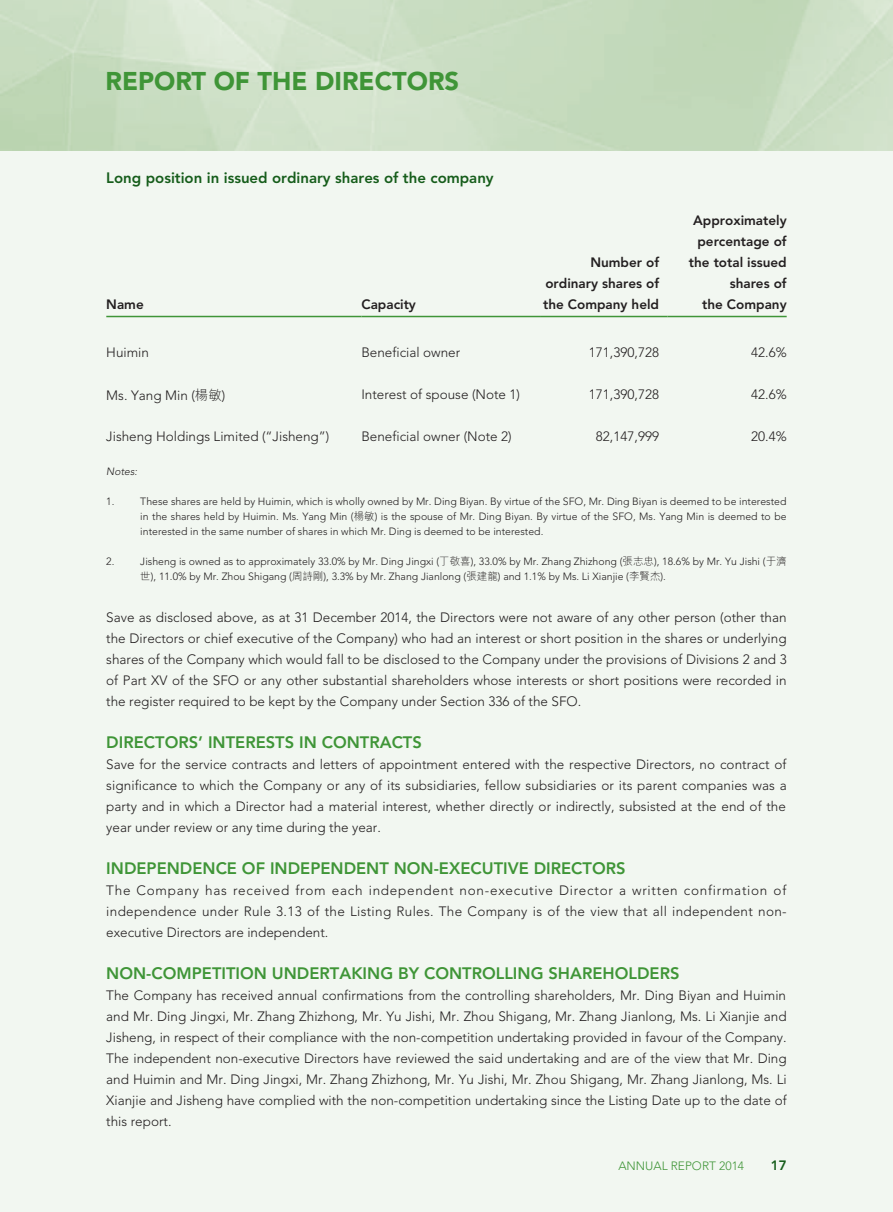
<style>
.page{position:relative;width:893px;height:1212px;background:#fff}
.page>*{position:absolute;margin:0;border:0;box-sizing:border-box;transform-origin:0 0}
.t1{font:900 25.5px "Avenir LT Std";color:#3f9537}
._01_H1{font:800 16.5px "Avenir LT Std";color:#3f9537}
._02_H2{font:800 15px "Avenir LT Std";color:#165d1b}
._00_txt{font:300 13.5px/21px "Avenir LT Std";color:#231f20;text-align:justify}
._50_Table_txt{font:300 13.5px "Avenir LT Std";color:#231f20}
._50_Table_txt-2{font:800 13.5px "Avenir LT Std";color:#231f20}
.t2{font:800 13.5px "Avenir LT Std";color:#165d1b}
.t3{font:300 12px "Avenir LT Std";color:#3f9537}
._06_Notes{font:300 10.5px/15px "Avenir LT Std";color:#231f20;text-align:justify}
._06_Notes-2{font:italic 300 10.5px "Avenir LT Std";color:#231f20}
.s1{font-family:"M Hei HK"}
</style>
<div class="page">
<div style="left:0;top:151px;width:893px;height:1061px;background:#f2f7f1"></div>
<hr style="left:106px;top:316px;width:255px;height:1px;background:#3f9537">
<hr style="left:361px;top:316px;width:179px;height:1px;background:#3f9537">
<hr style="left:540px;top:316px;width:128px;height:1px;background:#3f9537">
<hr style="left:668px;top:316px;width:119px;height:1px;background:#3f9537">
<h1 class="t1" style="left:106px;top:66px;width:355px">REPORT OF THE DIRECTORS</h1>
<p class="_02_H2" style="left:106px;top:168px;width:389px">Long position in issued ordinary shares of the company</p>
<p class="_50_Table_txt-2" style="left:106px;top:296px;width:39px">Name</p>
<p class="_50_Table_txt-2" style="left:361px;top:296px;width:56px">Capacity</p>
<p class="_50_Table_txt-2" style="left:590px;top:254px;width:70px">Number of</p>
<p class="_50_Table_txt-2" style="left:545px;top:275px;width:115px">ordinary shares of</p>
<p class="_50_Table_txt-2" style="left:543px;top:296px;width:117px">the Company held</p>
<p class="_50_Table_txt-2" style="left:693px;top:212px;width:95px">Approximately</p>
<p class="_50_Table_txt-2" style="left:697px;top:233px;width:91px">percentage of</p>
<p class="_50_Table_txt-2" style="left:689px;top:254px;width:99px">the total issued</p>
<p class="_50_Table_txt-2" style="left:730px;top:275px;width:58px">shares of</p>
<p class="_50_Table_txt-2" style="left:702px;top:296px;width:86px">the Company</p>
<p class="_50_Table_txt" style="left:106px;top:344px;width:44px">Huimin</p>
<p class="_50_Table_txt" style="left:361px;top:344px;width:100px">Beneficial owner</p>
<p class="_50_Table_txt" style="left:589px;top:344px;width:72px">171,390,728</p>
<p class="_50_Table_txt" style="left:751px;top:344px;width:37px">42.6%</p>
<p class="_50_Table_txt" style="left:106px;top:387px;width:121px">Ms. Yang Min (<span class="s1">楊敏</span>)</p>
<p class="_50_Table_txt" style="left:361px;top:386px;width:160px">Interest of spouse (Note 1)</p>
<p class="_50_Table_txt" style="left:589px;top:386px;width:72px">171,390,728</p>
<p class="_50_Table_txt" style="left:751px;top:386px;width:37px">42.6%</p>
<p class="_50_Table_txt" style="left:106px;top:428px;width:225px">Jisheng Holdings Limited (“Jisheng”)</p>
<p class="_50_Table_txt" style="left:361px;top:428px;width:152px">Beneficial owner (Note 2)</p>
<p class="_50_Table_txt" style="left:596px;top:428px;width:65px">82,147,999</p>
<p class="_50_Table_txt" style="left:751px;top:428px;width:37px">20.4%</p>
<p class="_06_Notes-2" style="left:106px;top:465px;width:32px">Notes:</p>
<p class="_06_Notes" style="left:106px;top:494px;width:10px">1.</p>
<p class="_06_Notes" style="left:140px;top:494px;width:648px">These shares are held by Huimin, which is wholly owned by Mr. Ding Biyan. By virtue of the SFO, Mr. Ding Biyan is deemed to be interested in the shares held by Huimin. Ms. Yang Min (<span class="s1">楊敏</span>) is the spouse of Mr. Ding Biyan. By virtue of the SFO, Ms. Yang Min is deemed to be interested in the same number of shares in which Mr. Ding is deemed to be interested.</p>
<p class="_06_Notes" style="left:106px;top:554px;width:10px">2.</p>
<p class="_06_Notes" style="left:140px;top:554px;width:648px">Jisheng is owned as to approximately 33.0% by Mr. Ding Jingxi (<span class="s1">丁敬喜</span>), 33.0% by Mr. Zhang Zhizhong (<span class="s1">張志忠</span>), 18.6% by Mr. Yu Jishi (<span class="s1">于濟世</span>), 11.0% by Mr. Zhou Shigang (<span class="s1">周詩剛</span>), 3.3% by Mr. Zhang Jianlong (<span class="s1">張建龍</span>) and 1.1% by Ms. Li Xianjie (<span class="s1">李賢杰</span>).</p>
<p class="_00_txt" style="left:106px;top:607px;width:682px">Save as disclosed above, as at 31 December 2014, the Directors were not aware of any other person (other than the Directors or chief executive of the Company) who had an interest or short position in the shares or underlying shares of the Company which would fall to be disclosed to the Company under the provisions of Divisions 2 and 3 of Part XV of the SFO or any other substantial shareholders whose interests or short positions were recorded in the register required to be kept by the Company under Section 336 of the SFO.</p>
<p class="_01_H1" style="left:106px;top:732px;width:317px">DIRECTORS’ INTERESTS IN CONTRACTS</p>
<p class="_00_txt" style="left:106px;top:754px;width:682px">Save for the service contracts and letters of appointment entered with the respective Directors, no contract of significance to which the Company or any of its subsidiaries, fellow subsidiaries or its parent companies was a party and in which a Director had a material interest, whether directly or indirectly, subsisted at the end of the year under review or any time during the year.</p>
<p class="_01_H1" style="left:106px;top:858px;width:521px">INDEPENDENCE OF INDEPENDENT NON-EXECUTIVE DIRECTORS</p>
<p class="_00_txt" style="left:106px;top:880px;width:682px">The Company has received from each independent non-executive Director a written confirmation of independence under Rule 3.13 of the Listing Rules. The Company is of the view that all independent non&shy;executive Directors are independent.</p>
<p class="_01_H1" style="left:106px;top:963px;width:575px">NON-COMPETITION UNDERTAKING BY CONTROLLING SHAREHOLDERS</p>
<p class="_00_txt" style="left:106px;top:985px;width:682px">The Company has received annual confirmations from the controlling shareholders, Mr. Ding Biyan and Huimin and Mr. Ding Jingxi, Mr. Zhang Zhizhong, Mr. Yu Jishi, Mr. Zhou Shigang, Mr. Zhang Jianlong, Ms. Li Xianjie and Jisheng, in respect of their compliance with the non-competition undertaking provided in favour of the Company.<br>The independent non-executive Directors have reviewed the said undertaking and are of the view that Mr. Ding and Huimin and Mr. Ding Jingxi, Mr. Zhang Zhizhong, Mr. Yu Jishi, Mr. Zhou Shigang, Mr. Zhang Jianlong, Ms. Li Xianjie and Jisheng have complied with the non-competition undertaking since the Listing Date up to the date of this report.</p>
<p class="t3" style="left:618px;top:1159px;width:127px">ANNUAL REPORT 2014</p>
<p class="t2" style="left:771px;top:1157px;width:17px">17</p>
</div>
